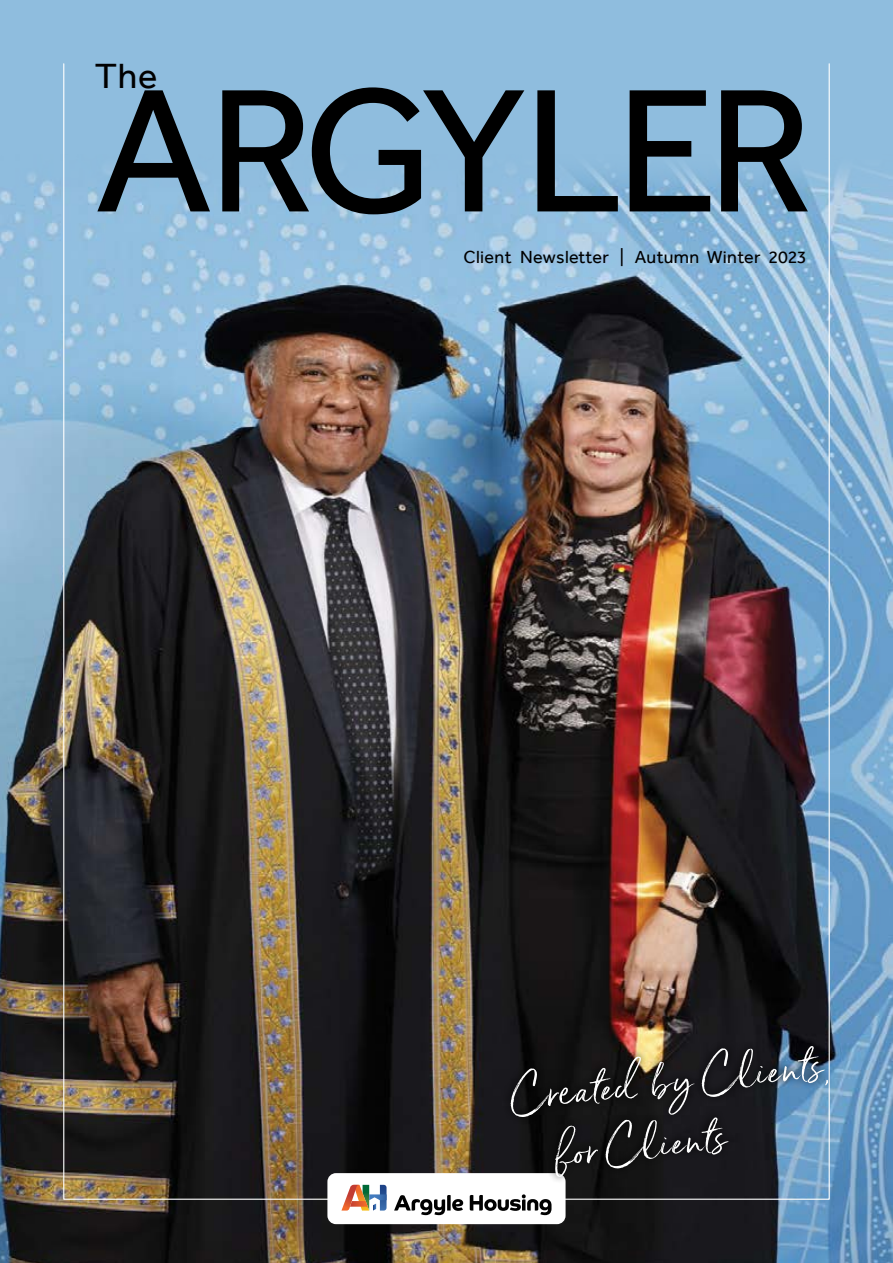
<style>
.page{position:relative;width:893px;height:1263px;background:#fff}
.page>*{position:absolute;margin:0;border:0;box-sizing:border-box;transform-origin:0 0}
.t1{font:181.5px "Effra";letter-spacing:-.05em;color:#000}
.t2{font:47.55px/61.1px "Serendipity Wide";color:#fff}
.t3{font:36px "Effra";color:#000}
.t4{font:18px "Effra";letter-spacing:.02em;color:#000}
</style>
<div class="page">
<img style="left:0;top:0;width:893px;height:1263px">
<div style="left:327px;top:1173px;width:239px;height:51px;background:#fff;border-radius:9px"></div>
<svg style="left:341px;top:1185px;width:46px;height:25px"></svg>
<svg style="left:394px;top:1195px;width:69px;height:20px"></svg>
<svg style="left:470px;top:1194px;width:81px;height:21px"></svg>
<svg style="left:499px;top:1028px;width:344px;height:162px;background:#2d3239"></svg>
<h3 class="t3" style="left:95px;top:54px;width:64px">The</h3>
<h1 class="t1" style="left:95px;top:43px;width:721px">ARGYLER</h1>
<p class="t4" style="left:463px;top:247px;width:345px">Client Newsletter | Autumn Winter 2023</p>
<h2 class="t2" style="left:544px;top:1060px;width:284px;text-indent:-38px;rotate:-6deg">Created by Clients, for Clients</h2>
</div>
